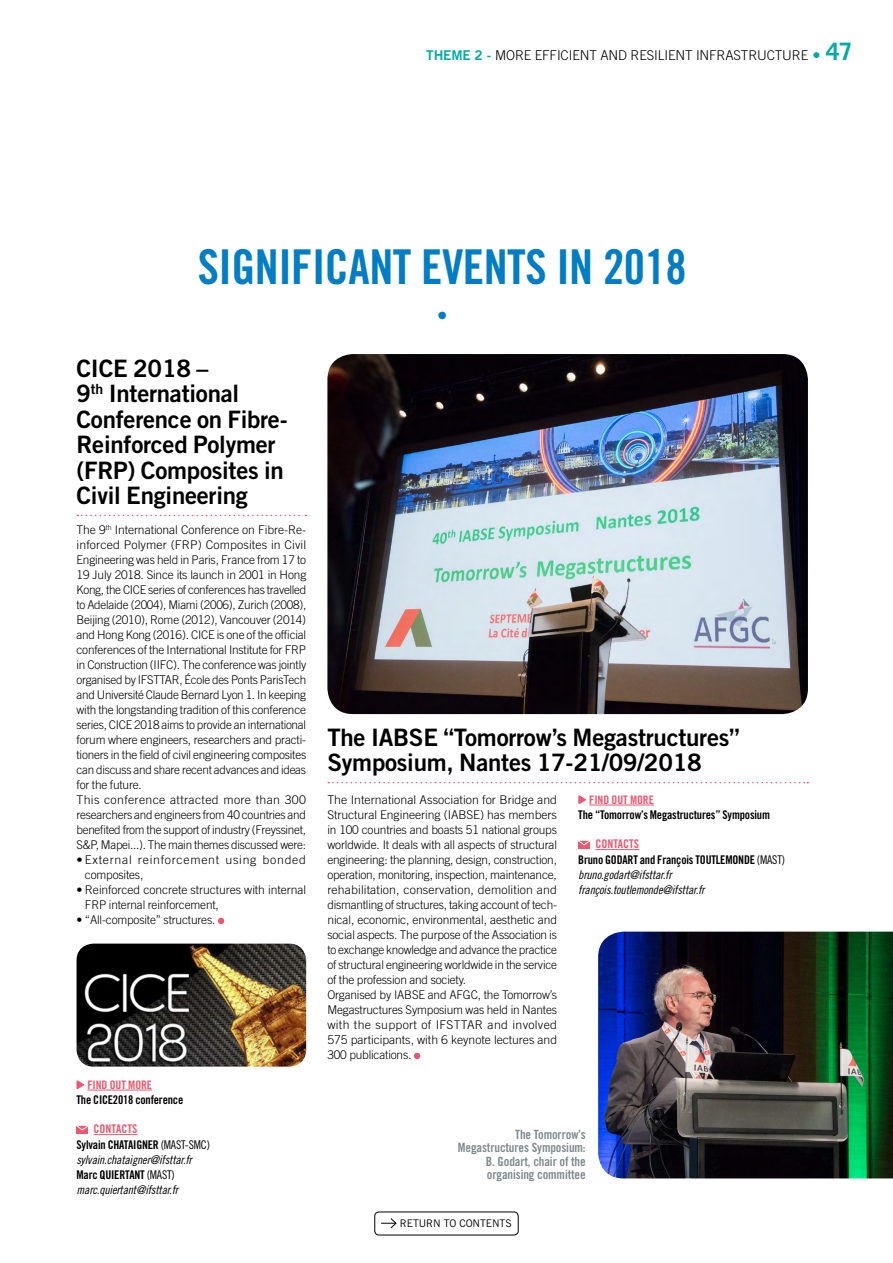
<style>
.page{position:relative;width:893px;height:1263px;background:#fff}
.page>*{position:absolute;margin:0;border:0;box-sizing:border-box;transform-origin:0 0}
.t1{font:48px "Trade Gothic LT Std Bd Cn 20";letter-spacing:-.01em;color:#007dc5}
.t2{font:24px/25.5px "Trade Gothic LT Std Bd 2";letter-spacing:-.01em;color:#000}
.t3{font:700 24px "Trade Gothic LT Std";color:#00aba6}
.t4{font:21px "Trade Gothic LT Std Bd Cn 20";color:#007dc5}
.t5{font:300 13.5px "Trade Gothic LT Std";letter-spacing:-.01em;color:#000}
.t6{font:12.75px/13.5px "Trade Gothic LT Std Bd Cn 20";letter-spacing:-.01em;color:#808a90;text-align:right}
.t7{font:300 12px/15px "Trade Gothic LT Std";letter-spacing:-.015em;color:#000}
.t8{font:12px/15.8px "Trade Gothic LT Std Bd Cn 20";letter-spacing:-.015em;color:#000}
.t9{font:12px/15px "Trade Gothic LT Std Cn 18 Obl";letter-spacing:-.015em;color:#000}
.t10{font:300 12px/15px "Trade Gothic LT Std";letter-spacing:.06em;color:#000}
.t11{font:11.7px "Trade Gothic LT Std Bd Cn 20";letter-spacing:-.01em;color:#eb586f}
.t12{font:10.5px "Trade Gothic LT Std";letter-spacing:-.01em;color:#000}
.s1{font-family:"Trade Gothic LT Std Bd 2";font-weight:400;color:#00aba6}
.s2{font-weight:700;font-size:16.35px;color:#00aba6}
.s3{color:#eb586f}
.s4{font-family:"Trade Gothic LT Std Cn 18"}
</style>
<div class="page">
<div style="left:374px;top:1212px;width:144px;height:23px;border:1px solid #000;border-radius:4px"></div>
<svg style="left:381px;top:1218px;width:16px;height:11px"></svg>
<img style="left:327px;top:354px;width:481px;height:360px">
<svg style="left:414px;top:1053px;width:6px;height:6px"></svg>
<svg style="left:218px;top:918px;width:6px;height:6px"></svg>
<hr style="left:94px;top:1134px;width:43px;height:1px;background:#eb586f">
<hr style="left:88px;top:1090px;width:64px;height:1px;background:#eb586f">
<svg style="left:77px;top:1080px;width:8px;height:10px"></svg>
<svg style="left:76px;top:1125px;width:12px;height:8px"></svg>
<hr style="left:595px;top:849px;width:44px;height:1px;background:#eb586f">
<hr style="left:589px;top:805px;width:65px;height:1px;background:#eb586f">
<svg style="left:578px;top:795px;width:8px;height:9px"></svg>
<svg style="left:578px;top:840px;width:12px;height:8px"></svg>
<svg style="left:328px;top:782px;width:480px;height:1px"></svg>
<svg style="left:77px;top:515px;width:229px;height:1px"></svg>
<img style="left:598px;top:932px;width:295px;height:246px">
<img style="left:77px;top:943px;width:229px;height:124px">
<h2 class="t3" style="left:826px;top:37px;width:28px">47</h2>
<p class="t5" style="left:426px;top:48px;width:396px"><span class="s1">THEME 2 -</span> MORE EFFICIENT AND RESILIENT INFRASTRUCTURE <span class="s2">•</span></p>
<h1 class="t1" style="left:198px;top:237px;width:491px">SIGNIFICANT EVENTS IN 2018</h1>
<h3 class="t4" style="left:437px;top:302px;width:12px">•</h3>
<h2 class="t2" style="left:77px;top:355px;width:213px">CICE 2018 –<br>9<sup>th</sup> International<br>Conference on Fibre-<br>Reinforced Polymer (FRP) Composites in<br>Civil Engineering</h2>
<p class="t7" style="left:77px;top:522px;width:231px">The 9<sup>th</sup> International Conference on Fibre-Re&shy;inforced Polymer (FRP) Composites in Civil Engineering was held in Paris, France from 17 to 19 July 2018. Since its launch in 2001 in Hong Kong, the CICE series of conferences has travelled to Adelaide (2004), Miami (2006), Zurich (2008), Beijing (2010), Rome (2012), Vancouver (2014) and Hong Kong (2016). CICE is one of the official conferences of the International Institute for FRP in Construction (IIFC). The conference was jointly organised by IFSTTAR, École des Ponts ParisTech and Université Claude Bernard Lyon 1. In keeping with the longstanding tradition of this conference series, CICE 2018 aims to provide an international forum where engineers, researchers and practi&shy;tioners in the field of civil engineering composites can discuss and share recent advances and ideas for the future.<br>This conference attracted more than 300 researchers and engineers from 40 countries and benefited from the support of industry (Freyssinet, S&amp;P, Mapei...). The main themes discussed were:</p>
<p class="t10" style="left:85px;top:852px;width:223px;text-indent:-8px">• External reinforcement using bonded composites,</p>
<p class="t7" style="left:85px;top:882px;width:223px;text-indent:-8px">• Reinforced concrete structures with internal<br>FRP internal reinforcement,</p>
<p class="t7" style="left:77px;top:912px;width:140px">• “All-composite” structures.</p>
<p class="t11" style="left:88px;top:1077px;width:66px">FIND OUT MORE</p>
<p class="t8" style="left:77px;top:1092px;width:108px">The CICE2018 conference</p>
<p class="t8" style="left:77px;top:1121px;width:135px;text-indent:17px"><span class="s3">CONTACTS<br></span>Sylvain CHATAIGNER <span class="s4">(MAST-SMC)</span></p>
<p class="t9" style="left:77px;top:1152px;width:117px">sylvain.chataigner@ifsttar.fr</p>
<p class="t8" style="left:77px;top:1167px;width:100px">Marc QUIERTANT <span class="s4">(MAST)</span></p>
<p class="t9" style="left:77px;top:1182px;width:103px">marc.quiertant@ifsttar.fr</p>
<h2 class="t2" style="left:327px;top:724px;width:414px">The IABSE “Tomorrow’s Megastructures”<br>Symposium, Nantes 17-21/09/2018</h2>
<p class="t7" style="left:327px;top:792px;width:231px">The International Association for Bridge and Structural Engineering (IABSE) has members in 100 countries and boasts 51 national groups worldwide. It deals with all aspects of structural engineering: the planning, design, construction, operation, monitoring, inspection, maintenance, rehabilitation, conservation, demolition and dismantling of structures, taking account of tech&shy;nical, economic, environmental, aesthetic and social aspects. The purpose of the Association is to exchange knowledge and advance the practice of structural engineering worldwide in the service of the profession and society.<br>Organised by IABSE and AFGC, the Tomorrow’s Megastructures Symposium was held in Nantes with the support of IFSTTAR and involved 575 participants, with 6 keynote lectures and 300 publications.</p>
<p class="t11" style="left:589px;top:792px;width:66px">FIND OUT MORE</p>
<p class="t8" style="left:578px;top:807px;width:193px">The “Tomorrow’s Megastructures” Symposium</p>
<p class="t8" style="left:578px;top:836px;width:208px;text-indent:17px"><span class="s3">CONTACTS<br></span>Bruno GODART and François TOUTLEMONDE <span class="s4">(MAST)</span></p>
<p class="t9" style="left:578px;top:867px;width:128px">bruno.godart@ifsttar.fr françois.toutlemonde@ifsttar.fr</p>
<p class="t6" style="left:458px;top:1127px;width:129px">The Tomorrow’s<br>Megastructures Symposium:<br>B. Godart, chair of the organising committee</p>
<p class="t12" style="left:400px;top:1217px;width:113px">RETURN TO CONTENTS</p>
</div>
